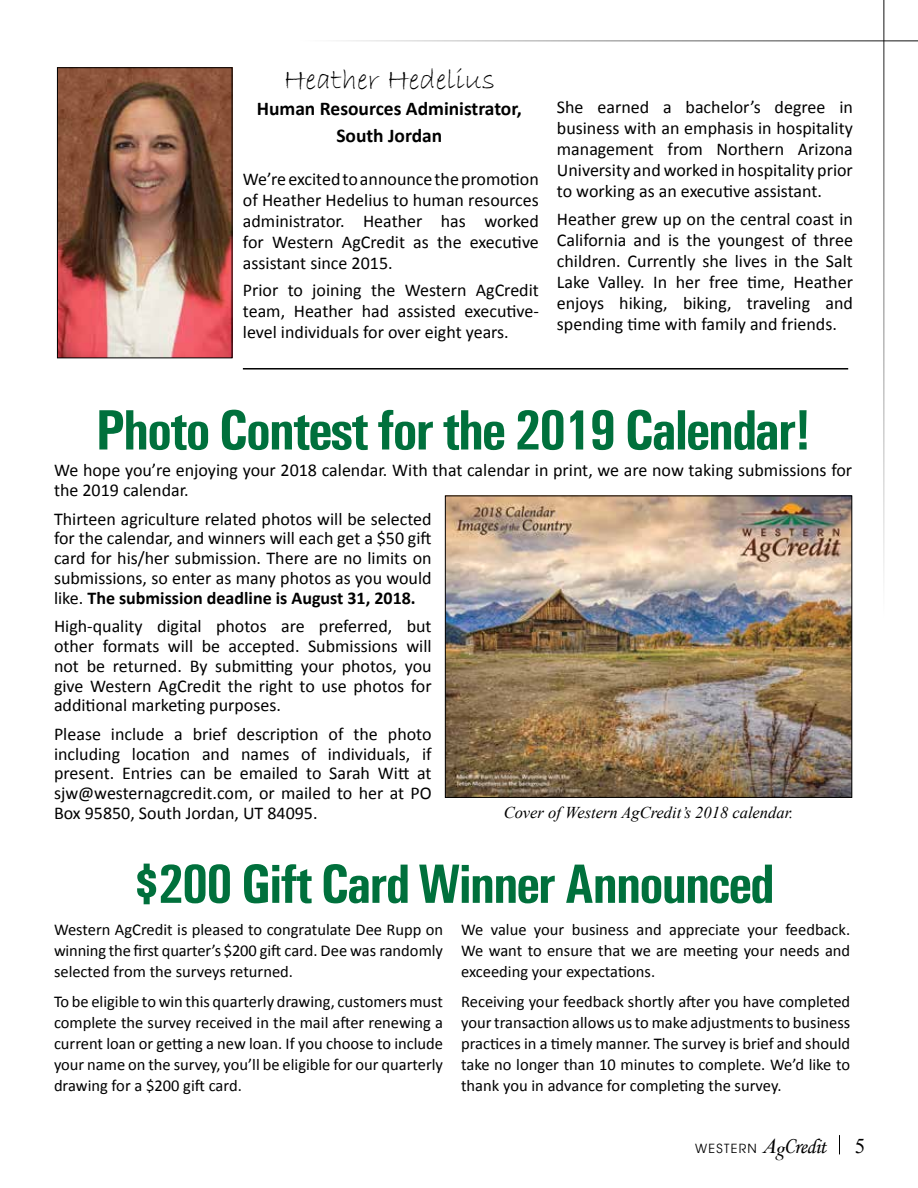
<style>
.page{position:relative;width:918px;height:1188px;background:#fff}
.page>*{position:absolute;margin:0;border:0;box-sizing:border-box;transform-origin:0 0}
.t1{font:700 condensed 57px "Univers";letter-spacing:-.04em;color:#00703c}
.t2{font:700 condensed 55.5px "Univers";letter-spacing:-.04em;color:#00703c}
.t3{font:30px "Bradley Hand ITC";color:#000}
.t4{font:700 19.5px/27px "Calibri";color:#000;text-align:center}
.t5{font:18px/21px "Calibri";color:#000;text-align:justify}
.t6{font:16.5px/21px "Calibri";color:#000;text-align:justify}
.t7{font:italic 16.5px "Times New Roman";color:#000}
.t8{font:12.6px "Avant Garde";letter-spacing:.1em;color:#000}
.s1{font-weight:700}
.s2{font-family:"Times New Roman";font-style:italic;font-size:21px}
.s3{font-family:"Times";font-style:italic;font-size:21px}
.s4{font-family:"Monotype Corsiva";font-size:21px}
.s5{font-family:"Times New Roman";font-size:21px}
</style>
<div class="page">
<svg style="left:839px;top:1135px;width:1px;height:19px"></svg>
<hr style="left:300px;top:40px;width:618px;height:1px;background:#000">
<hr style="left:884px;top:0;width:1px;height:618px;background:#000">
<img style="left:447px;top:498px;width:403px;height:298px">
<div style="left:445px;top:496px;width:407px;height:302px;border:1px solid #000"></div>
<img style="left:59px;top:69px;width:171px;height:287px">
<div style="left:57px;top:67px;width:175px;height:291px;border:1px solid #000"></div>
<hr style="left:243px;top:368px;width:605px;height:2px;background:#000">
<h3 class="t3" style="left:284px;top:61px;width:213px">Heather Hedelius</h3>
<p class="t4" style="left:257px;top:95px;width:267px">Human Resources Administrator,<br>South Jordan</p>
<p class="t5" style="left:243px;top:168px;width:298px">We’re excited to announce the promotion of Heather Hedelius to human resources administrator. Heather has worked for Western AgCredit as the executive assistant since 2015.</p>
<p class="t5" style="left:243px;top:280px;width:298px">Prior to joining the Western AgCredit team, Heather had assisted executive&shy;level individuals for over eight years.</p>
<p class="t5" style="left:557px;top:96px;width:298px">She earned a bachelor’s degree in business with an emphasis in hospitality management from Northern Arizona University and worked in hospitality prior to working as an executive assistant.</p>
<p class="t5" style="left:557px;top:208px;width:298px">Heather grew up on the central coast in California and is the youngest of three children. Currently she lives in the Salt Lake Valley. In her free time, Heather enjoys hiking, biking, traveling and spending time with family and friends.</p>
<h1 class="t1" style="left:96px;top:395px;width:717px">Photo Contest for the 2019 Calendar!</h1>
<p class="t5" style="left:54px;top:460px;width:800px;line-height:19.8px">We hope you’re enjoying your 2018 calendar. With that calendar in print, we are now taking submissions for the 2019 calendar.</p>
<p class="t5" style="left:54px;top:509px;width:379px;line-height:19.8px">Thirteen agriculture related photos will be selected for the calendar, and winners will each get a $50 gift card for his/her submission. There are no limits on submissions, so enter as many photos as you would like. <span class="s1">The submission deadline is August 31, 2018.</span></p>
<p class="t5" style="left:54px;top:616px;width:379px;line-height:19.8px">High-quality digital photos are preferred, but other formats will be accepted. Submissions will not be returned. By submitting your photos, you give Western AgCredit the right to use photos for additional marketing purposes.</p>
<p class="t5" style="left:54px;top:724px;width:379px;line-height:19.8px">Please include a brief description of the photo including location and names of individuals, if present. Entries can be emailed to Sarah Witt at sjw@westernagcredit.com, or mailed to her at PO Box 95850, South Jordan, UT 84095.</p>
<p class="t7" style="left:504px;top:801px;width:291px">Cover of Western AgCredit’s 2018 calendar.</p>
<h2 class="t2" style="left:133px;top:850px;width:643px">$200 Gift Card Winner Announced</h2>
<p class="t6" style="left:54px;top:919px;width:391px">Western AgCredit is pleased to congratulate Dee Rupp on winning the first quarter’s $200 gift card. Dee was randomly selected from the surveys returned.</p>
<p class="t6" style="left:54px;top:991px;width:391px">To be eligible to win this quarterly drawing, customers must complete the survey received in the mail after renewing a current loan or getting a new loan. If you choose to include your name on the survey, you’ll be eligible for our quarterly drawing for a $200 gift card.</p>
<p class="t6" style="left:461px;top:919px;width:391px">We value your business and appreciate your feedback.<br>We want to ensure that we are meeting your needs and exceeding your expectations.</p>
<p class="t6" style="left:461px;top:991px;width:391px">Receiving your feedback shortly after you have completed your transaction allows us to make adjustments to business practices in a timely manner. The survey is brief and should take no longer than 10 minutes to complete. We’d like to thank you in advance for completing the survey.</p>
<p class="t8" style="left:695px;top:1140px;width:172px">WESTERN <span class="s2">A</span><span class="s3">g</span><span class="s4">Credit</span> <span class="s5">5</span></p>
</div>
